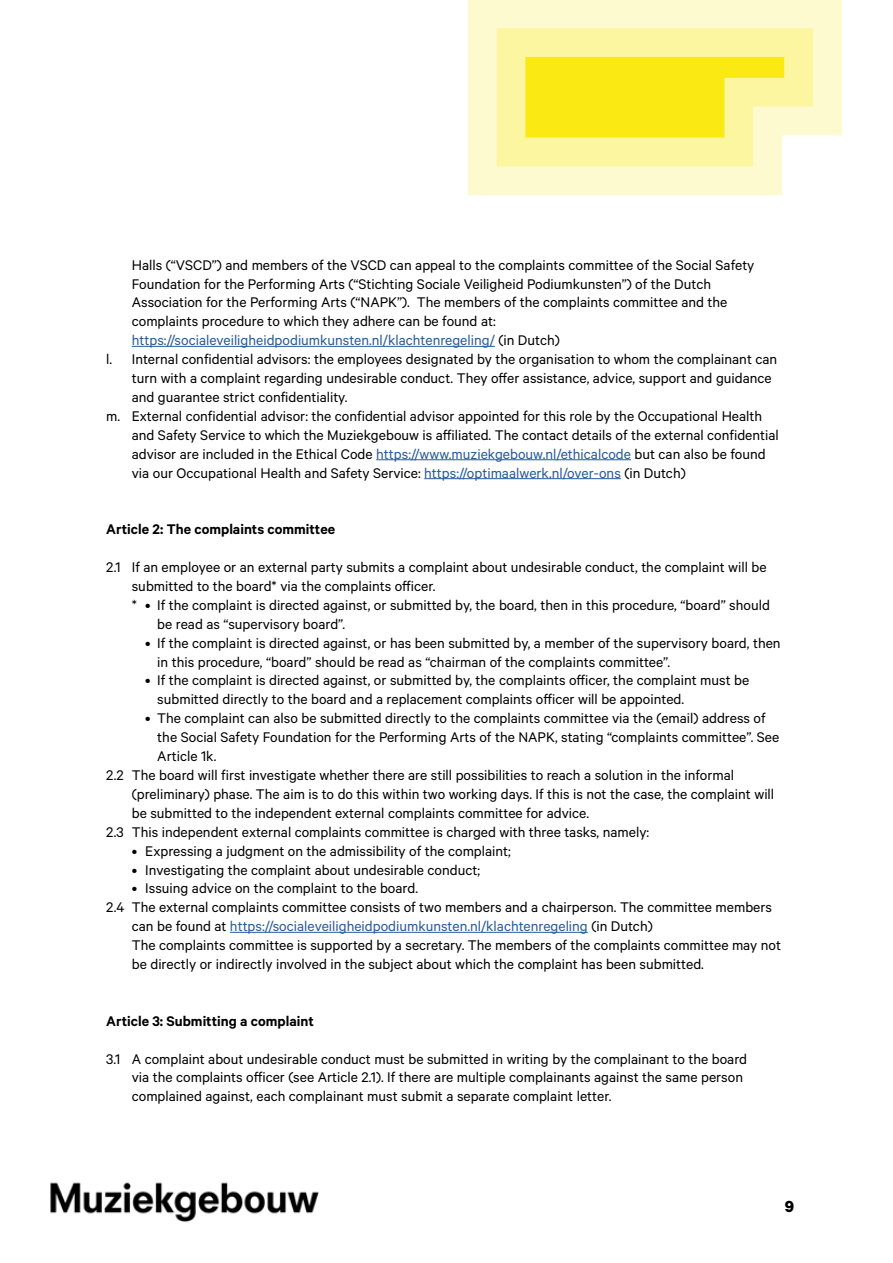
<style>
.page{position:relative;width:893px;height:1263px;background:#fff}
.page>*{position:absolute;margin:0;border:0;box-sizing:border-box;transform-origin:0 0}
.t1{font:700 18px "Calibre";color:#000}
.t2{font:15.75px/18.9px "Calibre";color:#000}
.t3{font:15.75px "Calibre";color:#275b9b}
.t4{font:600 15.75px "Calibre";color:#000}
.s1{color:#000}
.s2{color:#275b9b}
</style>
<div class="page">
<hr style="left:132px;top:346px;width:363px;height:1px;background:#275b9b">
<hr style="left:376px;top:459px;width:255px;height:1px;background:#275b9b">
<hr style="left:424px;top:478px;width:197px;height:1px;background:#275b9b">
<hr style="left:230px;top:932px;width:358px;height:1px;background:#275b9b">
<svg style="left:468px;top:0;width:374px;height:195px;fill:#fefad0"></svg>
<svg style="left:496px;top:28px;width:317px;height:138px"></svg>
<img style="left:50px;top:1182px;width:269px;height:41px">
<p class="t2" style="left:132px;top:255px;width:624px">Halls (“VSCD”) and members of the VSCD can appeal to the complaints committee of the Social Safety</p>
<p class="t2" style="left:132px;top:274px;width:581px">Foundation for the Performing Arts (“Stichting Sociale Veiligheid Podiumkunsten”) of the Dutch</p>
<p class="t2" style="left:132px;top:293px;width:597px">Association for the Performing Arts (“NAPK”). The members of the complaints committee and the</p>
<p class="t2" style="left:132px;top:311px;width:365px">complaints procedure to which they adhere can be found at:</p>
<p class="t3" style="left:132px;top:331px;width:430px">https://socialeveiligheidpodiumkunsten.nl/klachtenregeling/ <span class="s1">(in Dutch)</span></p>
<p class="t2" style="left:106px;top:349px;width:672px">l. Internal confidential advisors: the employees designated by the organisation to whom the complainant can</p>
<p class="t2" style="left:132px;top:368px;width:641px">turn with a complaint regarding undesirable conduct. They offer assistance, advice, support and guidance</p>
<p class="t2" style="left:132px;top:387px;width:217px">and guarantee strict confidentiality.</p>
<p class="t2" style="left:106px;top:406px;width:657px">m. External confidential advisor: the confidential advisor appointed for this role by the Occupational Health</p>
<p class="t2" style="left:132px;top:425px;width:648px">and Safety Service to which the Muziekgebouw is affiliated. The contact details of the external confidential</p>
<p class="t2" style="left:132px;top:444px;width:635px">advisor are included in the Ethical Code <span class="s2">https://www.muziekgebouw.nl/ethicalcode</span> but can also be found</p>
<p class="t2" style="left:132px;top:463px;width:555px">via our Occupational Health and Safety Service: <span class="s2">https://optimaalwerk.nl/over-ons</span> (in Dutch)</p>
<p class="t4" style="left:106px;top:520px;width:230px">Article 2: The complaints committee</p>
<p class="t2" style="left:106px;top:557px;width:662px">2.1 If an employee or an external party submits a complaint about undesirable conduct, the complaint will be</p>
<p class="t2" style="left:132px;top:576px;width:305px">submitted to the board* via the complaints officer.</p>
<p class="t2" style="left:132px;top:595px;width:640px">* • If the complaint is directed against, or submitted by, the board, then in this procedure, “board” should</p>
<p class="t2" style="left:157px;top:614px;width:190px">be read as “supervisory board”.</p>
<p class="t2" style="left:157px;top:633px;width:625px;text-indent:-12px">• If the complaint is directed against, or has been submitted by, a member of the supervisory board, then in this procedure, “board” should be read as “chairman of the complaints committee”.</p>
<p class="t2" style="left:157px;top:671px;width:594px;text-indent:-12px">• If the complaint is directed against, or submitted by, the complaints officer, the complaint must be submitted directly to the board and a replacement complaints officer will be appointed.</p>
<p class="t2" style="left:145px;top:708px;width:622px">• The complaint can also be submitted directly to the complaints committee via the (email) address of</p>
<p class="t2" style="left:157px;top:727px;width:624px">the Social Safety Foundation for the Performing Arts of the NAPK, stating “complaints committee”. See</p>
<p class="t2" style="left:157px;top:746px;width:61px">Article 1k.</p>
<p class="t2" style="left:106px;top:765px;width:629px">2.2 The board will first investigate whether there are still possibilities to reach a solution in the informal</p>
<p class="t2" style="left:132px;top:784px;width:644px">(preliminary) phase. The aim is to do this within two working days. If this is not the case, the complaint will</p>
<p class="t2" style="left:132px;top:803px;width:459px">be submitted to the independent external complaints committee for advice.</p>
<p class="t2" style="left:106px;top:822px;width:544px">2.3 This independent external complaints committee is charged with three tasks, namely:</p>
<p class="t2" style="left:132px;top:841px;width:381px">• Expressing a judgment on the admissibility of the complaint;</p>
<p class="t2" style="left:132px;top:860px;width:350px">• Investigating the complaint about undesirable conduct;</p>
<p class="t2" style="left:132px;top:878px;width:288px">• Issuing advice on the complaint to the board.</p>
<p class="t2" style="left:106px;top:897px;width:667px">2.4 The external complaints committee consists of two members and a chairperson. The committee members</p>
<p class="t3" style="left:132px;top:917px;width:522px"><span class="s1">can be found at</span> https://socialeveiligheidpodiumkunsten.nl/klachtenregeling <span class="s1">(in Dutch)</span></p>
<p class="t2" style="left:132px;top:935px;width:651px">The complaints committee is supported by a secretary. The members of the complaints committee may not</p>
<p class="t2" style="left:132px;top:954px;width:574px">be directly or indirectly involved in the subject about which the complaint has been submitted.</p>
<p class="t4" style="left:106px;top:1011px;width:209px">Article 3: Submitting a complaint</p>
<p class="t2" style="left:132px;top:1049px;width:617px;text-indent:-25px">3.1 A complaint about undesirable conduct must be submitted in writing by the complainant to the board via the complaints officer (see Article 2.1). If there are multiple complainants against the same person complained against, each complainant must submit a separate complaint letter.</p>
<p class="t1" style="left:785px;top:1195px;width:11px">9</p>
</div>
